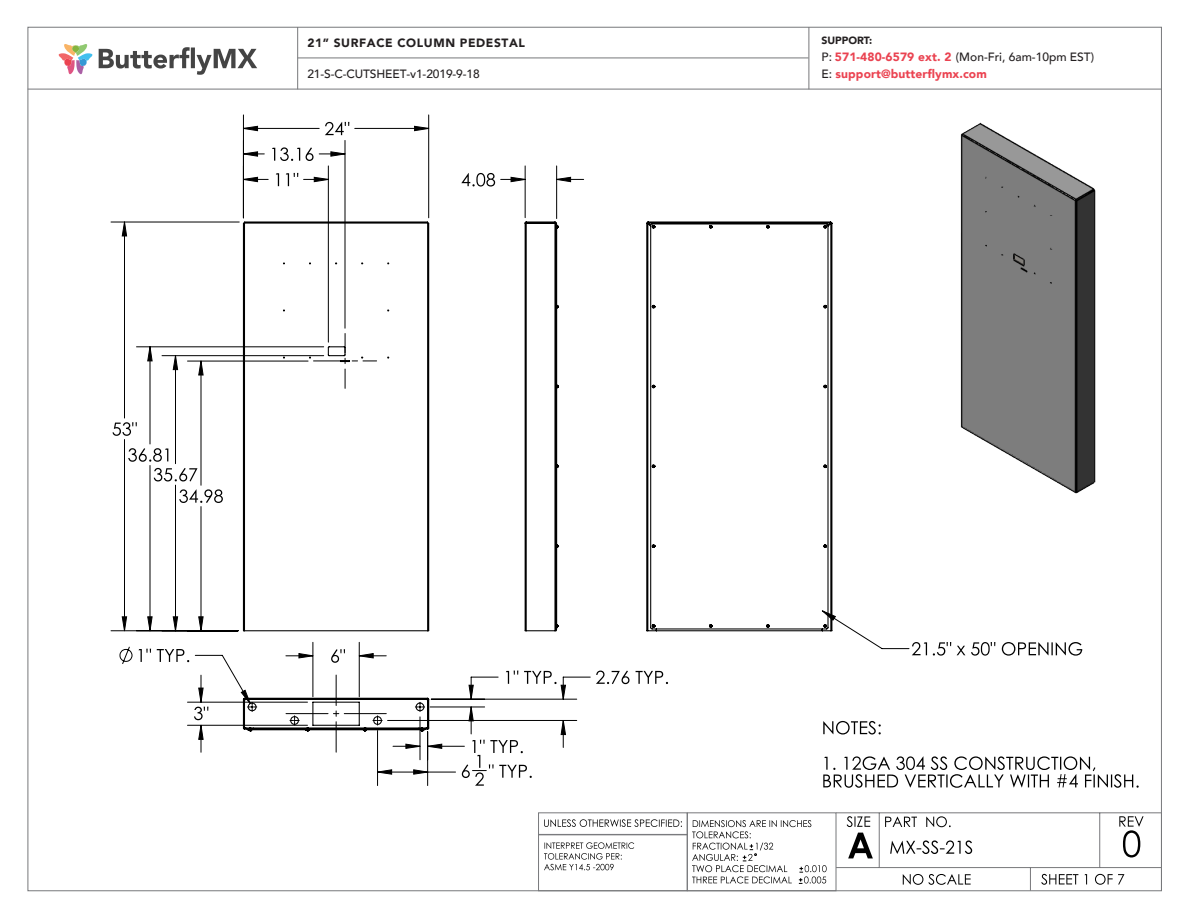
<style>
.page{position:relative;width:1188px;height:918px;background:#fff}
.page>*{position:absolute;margin:0;border:0;box-sizing:border-box;transform-origin:0 0}
.t1{font:500 12px/16.5px "Avenir";letter-spacing:-.01em;color:#231f20}
.t2{font:900 12px "Avenir";letter-spacing:.05em;color:#231f20}
.t3{font:900 10.5px "Avenir";color:#231f20}
.s1{font-weight:900;color:#ea4351}
.s2{font-weight:900;color:#eb4351}
</style>
<div class="page">
<svg style="left:890px;top:840px;width:82px;height:14px"></svg>
<svg style="left:1041px;top:874px;width:83px;height:11px"></svg>
<svg style="left:99px;top:47px;width:158px;height:28px"></svg>
<svg style="left:59px;top:44px;width:33px;height:30px"></svg>
<hr style="left:28px;top:89px;width:1134px;height:1px;background:#77787b">
<hr style="left:297px;top:27px;width:1px;height:62px;background:#77787b">
<hr style="left:809px;top:27px;width:1px;height:62px;background:#77787b">
<hr style="left:298px;top:58px;width:511px;height:1px;background:#77787b">
<svg style="left:903px;top:874px;width:68px;height:11px"></svg>
<svg style="left:1119px;top:816px;width:25px;height:42px"></svg>
<svg style="left:885px;top:816px;width:66px;height:11px"></svg>
<svg style="left:848px;top:833px;width:25px;height:25px"></svg>
<svg style="left:847px;top:816px;width:23px;height:11px"></svg>
<svg style="left:544px;top:842px;width:90px;height:28px"></svg>
<svg style="left:692px;top:820px;width:135px;height:64px"></svg>
<hr style="left:836px;top:867px;width:325px;height:1px;background:#77787b">
<hr style="left:836px;top:812px;width:325px;height:1px;background:#77787b">
<hr style="left:1161px;top:813px;width:1px;height:78px;background:#77787b">
<hr style="left:879px;top:813px;width:1px;height:55px;background:#77787b">
<hr style="left:1099px;top:813px;width:1px;height:55px;background:#77787b">
<svg style="left:1030px;top:868px;width:1px;height:23px"></svg>
<svg style="left:544px;top:819px;width:138px;height:8px"></svg>
<div style="left:538px;top:812px;width:150px;height:23px;border:1px solid #77787b"></div>
<div style="left:538px;top:834px;width:150px;height:57px;border:1px solid #77787b"></div>
<div style="left:687px;top:812px;width:149px;height:79px;border:1px solid #77787b"></div>
<img style="left:960px;top:122px;width:136px;height:372px">
<svg style="left:912px;top:642px;width:170px;height:14px"></svg>
<svg style="left:823px;top:726px;width:58px;height:9px"></svg>
<svg style="left:823px;top:756px;width:316px;height:32px"></svg>
<svg style="left:596px;top:619px;width:314px;height:107px"></svg>
<svg style="left:833px;top:615px;width:3px;height:6px"></svg>
<svg style="left:122px;top:126px;width:449px;height:648px"></svg>
<svg style="left:242px;top:221px;width:188px;height:411px"></svg>
<svg style="left:242px;top:675px;width:188px;height:77px"></svg>
<svg style="left:524px;top:221px;width:35px;height:411px"></svg>
<svg style="left:645px;top:221px;width:188px;height:411px"></svg>
<p class="t2" style="left:307px;top:33px;width:219px">21” SURFACE COLUMN PEDESTAL</p>
<p class="t1" style="left:307px;top:65px;width:174px">21-S-C-CUTSHEET-v1-2019-9-18</p>
<p class="t3" style="left:821px;top:31px;width:52px">SUPPORT:</p>
<p class="t1" style="left:821px;top:48px;width:274px">P: <span class="s1">571-480-6579 ext. 2</span> (Mon-Fri, 6am-10pm EST)<br>E: <span class="s2">support@butterflymx.com</span></p>
</div>
